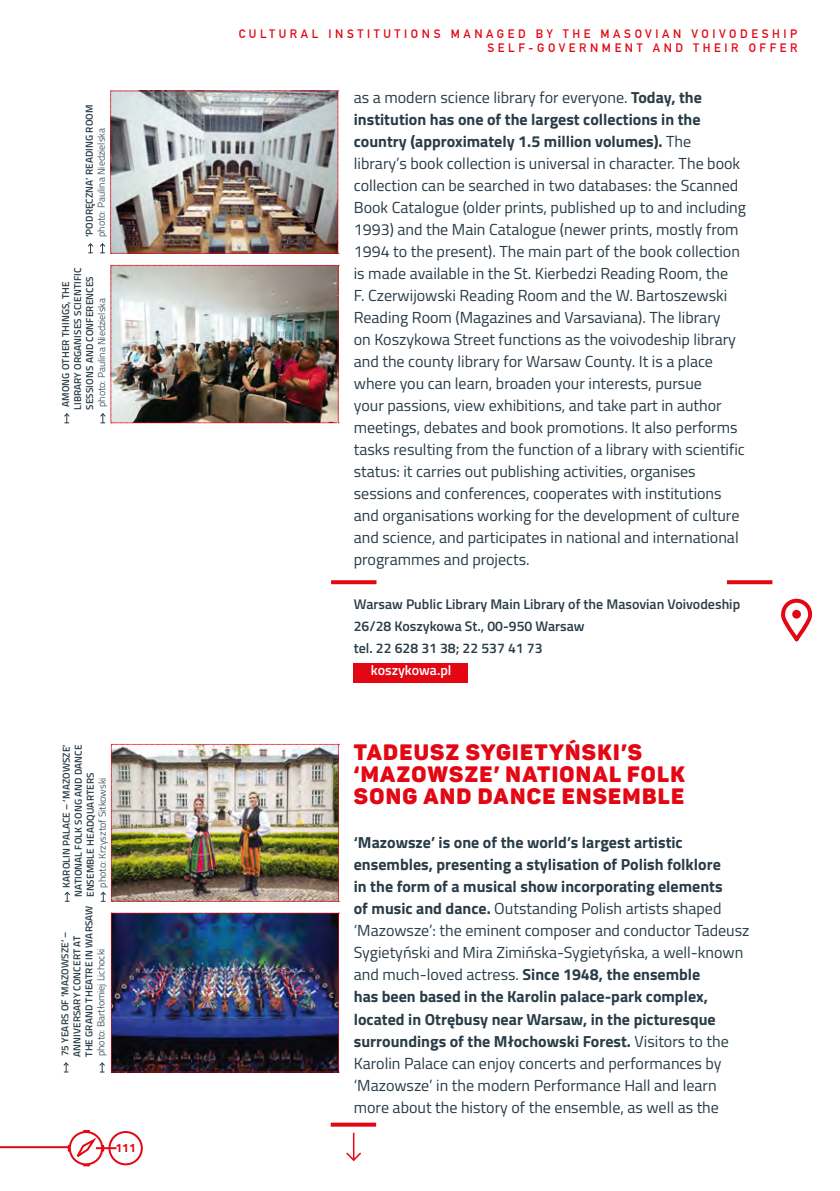
<style>
.page{position:relative;width:840px;height:1191px;background:#fff}
.page>*{position:absolute;margin:0;border:0;box-sizing:border-box;transform-origin:0 0}
.t1{font:22px/22px "Panton Black Caps";letter-spacing:.06em;color:#e30613}
.t2{font:16px/22px "Titillium";color:#293c47}
.t3{font:600 14px/22px "Titillium";color:#293c47}
.t4{font:600 14px "Titillium";color:#fff}
.t5{font:700 12px/14.4px "DIN Alternate";letter-spacing:.3em;color:#e30613;text-align:right}
.t6{font:700 12px "Titillium";color:#e30613}
.t7{font:600 10px/12px "Titillium";letter-spacing:.01em;color:#293c47}
.t8{font:300 10px "Titillium";color:#293c47}
.s1{font-weight:700}
</style>
<div class="page">
<svg style="left:68px;top:1130px;width:36px;height:36px"></svg>
<div style="left:108px;top:1131px;width:35px;height:34px;border:2px solid #e30613;border-radius:50%"></div>
<hr style="left:0;top:1146px;width:69px;height:2px;background:#e30613">
<hr style="left:96px;top:1147px;width:20px;height:2px;background:#e30613">
<div style="left:353px;top:663px;width:114px;height:19px;background:#e30613"></div>
<svg style="left:330px;top:1122px;width:46px;height:4px"></svg>
<svg style="left:346px;top:1133px;width:15px;height:28px"></svg>
<img style="left:111px;top:912px;width:228px;height:160px">
<svg style="left:781px;top:598px;width:32px;height:44px"></svg>
<svg style="left:791px;top:610px;width:9px;height:8px"></svg>
<svg style="left:727px;top:580px;width:45px;height:4px"></svg>
<svg style="left:331px;top:580px;width:45px;height:4px"></svg>
<svg style="left:88px;top:243px;width:5px;height:10px"></svg>
<svg style="left:64px;top:413px;width:6px;height:10px"></svg>
<img style="left:100px;top:265px;width:239px;height:158px">
<img style="left:100px;top:91px;width:239px;height:163px">
<svg style="left:63px;top:1062px;width:6px;height:10px"></svg>
<svg style="left:99px;top:1062px;width:6px;height:10px"></svg>
<svg style="left:64px;top:891px;width:6px;height:11px"></svg>
<img style="left:100px;top:744px;width:239px;height:158px">
<p class="t7" style="left:83px;top:237px;width:134px;rotate:-90deg">‘PODRĘCZNA’ READING ROOM</p>
<p class="t8" style="left:94px;top:237px;width:110px;rotate:-90deg">photo: Paulina Niedzielska</p>
<p class="t7" style="left:59px;top:410px;width:144px;rotate:-90deg">AMONG OTHER THINGS, THE<br>LIBRARY ORGANISES SCIENTIFIC<br>SESSIONS AND CONFERENCES</p>
<p class="t8" style="left:94px;top:407px;width:110px;rotate:-90deg">photo: Paulina Niedzielska</p>
<p class="t7" style="left:60px;top:897px;width:154px;text-align:justify;text-indent:9px;rotate:-90deg">KAROLIN PALACE – ‘MAZOWSZE’ NATIONAL FOLK SONG AND DANCE ENSEMBLE HEADQUARTERS</p>
<p class="t8" style="left:95px;top:887px;width:112px;rotate:-90deg">photo: Krzysztof Sitkowski</p>
<p class="t7" style="left:59px;top:1056px;width:153px;rotate:-90deg">75 YEARS OF ‘MAZOWSZE’ –<br>ANNIVERSARY CONCERT AT<br>THE GRAND THEATRE IN WARSAW</p>
<p class="t8" style="left:94px;top:1056px;width:109px;rotate:-90deg">photo: Bartłomiej Lichocki</p>
<p class="t6" style="left:115px;top:1138px;width:22px">111</p>
<p class="t5" style="left:238px;top:25px;width:560px">CULTURAL INSTITUTIONS MANAGED BY THE MASOVIAN VOIVODESHIP<br>SELF-GOVERNMENT AND THEIR OFFER</p>
<p class="t2" style="left:353px;top:86px;width:393px">as a modern science library for everyone. <span class="s1">Today, the institution has one of the largest collections in the country (approximately 1.5 million volumes).</span> The library’s book collection is universal in character. The book collection can be searched in two databases: the Scanned Book Catalogue (older prints, published up to and including 1993) and the Main Catalogue (newer prints, mostly from 1994 to the present). The main part of the book collection is made available in the St. Kierbedzi Reading Room, the<br>F. Czerwijowski Reading Room and the W. Bartoszewski Reading Room (Magazines and Varsaviana). The library<br>on Koszykowa Street functions as the voivodeship library and the county library for Warsaw County. It is a place where you can learn, broaden your interests, pursue<br>your passions, view exhibitions, and take part in author meetings, debates and book promotions. It also performs tasks resulting from the function of a library with scientific status: it carries out publishing activities, organises sessions and conferences, cooperates with institutions and organisations working for the development of culture and science, and participates in national and international programmes and projects.</p>
<p class="t3" style="left:353px;top:593px;width:387px">Warsaw Public Library Main Library of the Masovian Voivodeship<br>26/28 Koszykowa St., 00-950 Warsaw<br>tel. 22 628 31 38; 22 537 41 73</p>
<p class="t4" style="left:370px;top:660px;width:82px">koszykowa.pl</p>
<h1 class="t1" style="left:353px;top:741px;width:332px">TADEUSZ SYGIETYŃSKI’S ‘MAZOWSZE’ NATIONAL FOLK<br>SONG AND DANCE ENSEMBLE</h1>
<p class="t2" style="left:353px;top:831px;width:397px"><span class="s1">‘Mazowsze’ is one of the world’s largest artistic ensembles, presenting a stylisation of Polish folklore<br>in the form of a musical show incorporating elements<br>of music and dance.</span> Outstanding Polish artists shaped ‘Mazowsze’: the eminent composer and conductor Tadeusz Sygietyński and Mira Zimińska-Sygietyńska, a well-known and much-loved actress. <span class="s1">Since 1948, the ensemble<br>has been based in the Karolin palace-park complex, located in Otrębusy near Warsaw, in the picturesque surroundings of the Młochowski Forest.</span> Visitors to the Karolin Palace can enjoy concerts and performances by ‘Mazowsze’ in the modern Performance Hall and learn more about the history of the ensemble, as well as the</p>
</div>
